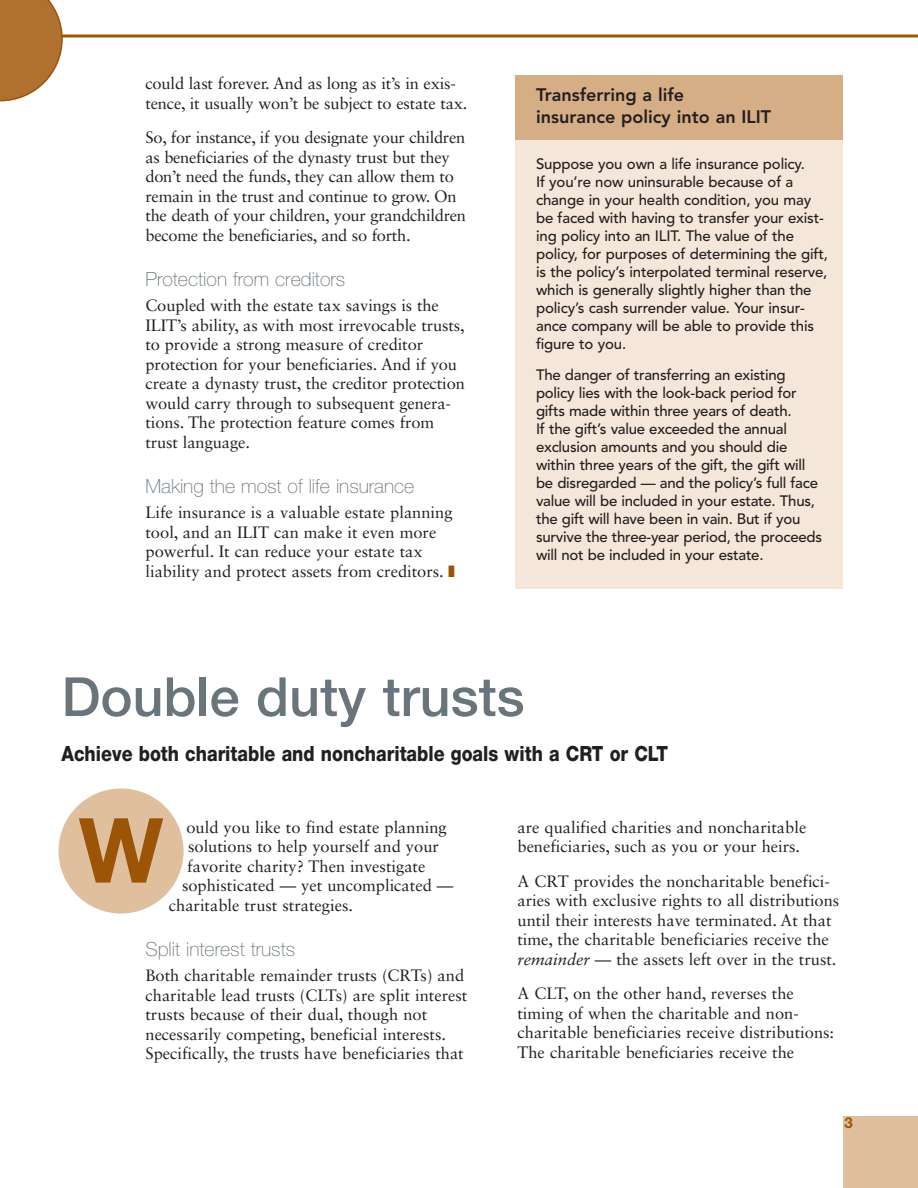
<style>
.page{position:relative;width:918px;height:1188px;background:#fff}
.page>*{position:absolute;margin:0;border:0;box-sizing:border-box;transform-origin:0 0}
.t1{font:700 90px "Helvetica Neue LT Std";color:#9c5506}
.t2{font:500 54px "Helvetica Neue LT Std";color:#6a747b}
.t3{font:800 21px "Helvetica Neue LT Std";color:#231f20;scale:.85 1}
.t4{font:100 19.5px "Helvetica Neue LT Std";color:#6a747b}
.t5{font:800 18px/22.5px "Avenir LT Std";color:#231f20}
.t6{font:16.5px/19.5px "Sabon LT Std";color:#231f20}
.t7{font:500 15px/18px "Avenir LT Std";letter-spacing:-.015em;color:#231f20}
.t8{font:700 15px "Helvetica Neue LT Std";color:#9c5506}
.s1{color:#9c5506}
.s2{font-style:italic}
</style>
<div class="page">
<div style="left:843px;top:1116px;width:75px;height:72px;background:#e0bf9f"></div>
<div style="left:58px;top:788px;width:126px;height:126px;background:#e0bf9f;border-radius:50%"></div>
<div style="left:515px;top:75px;width:328px;height:513px;background:#f4e7d9"></div>
<div style="left:515px;top:75px;width:328px;height:65px;background:#d6ae86"></div>
<svg style="left:63px;top:34px;width:855px;height:4px"></svg>
<svg style="left:0;top:0;width:63px;height:101px"></svg>
<p class="t6" style="left:146px;top:75px;width:323px">could last forever. And as long as it’s in exis&shy;tence, it usually won’t be subject to estate tax.</p>
<p class="t6" style="left:146px;top:129px;width:322px">So, for instance, if you designate your children as beneficiaries of the dynasty trust but they don’t need the funds, they can allow them to remain in the trust and continue to grow. On the death of your children, your grandchildren become the beneficiaries, and so forth.</p>
<p class="t4" style="left:146px;top:272px;width:201px">Protection from creditors</p>
<p class="t6" style="left:146px;top:297px;width:321px">Coupled with the estate tax savings is the ILIT’s ability, as with most irrevocable trusts, to provide a strong measure of creditor protection for your beneficiaries. And if you create a dynasty trust, the creditor protection would carry through to subsequent genera&shy;tions. The protection feature comes from trust language.</p>
<p class="t4" style="left:146px;top:479px;width:270px">Making the most of life insurance</p>
<p class="t6" style="left:146px;top:504px;width:311px">Life insurance is a valuable estate planning tool, and an ILIT can make it even more powerful. It can reduce your estate tax liability and protect assets from creditors. <span class="s1">❚</span></p>
<p class="t5" style="left:536px;top:85px;width:237px">Transferring a life<br>insurance policy into an ILIT</p>
<p class="t7" style="left:536px;top:156px;width:293px">Suppose you own a life insurance policy.<br>If you’re now uninsurable because of a change in your health condition, you may be faced with having to transfer your exist&shy;ing policy into an ILIT. The value of the policy, for purposes of determining the gift, is the policy’s interpolated terminal reserve, which is generally slightly higher than the policy’s cash surrender value. Your insur&shy;ance company will be able to provide this figure to you.</p>
<p class="t7" style="left:536px;top:367px;width:288px">The danger of transferring an existing policy lies with the look-back period for gifts made within three years of death.<br>If the gift’s value exceeded the annual exclusion amounts and you should die within three years of the gift, the gift will be disregarded — and the policy’s full face value will be included in your estate. Thus, the gift will have been in vain. But if you survive the three-year period, the proceeds will not be included in your estate.</p>
<h2 class="t2" style="left:62px;top:677px;width:465px">Double duty trusts</h2>
<p class="t3" style="left:62px;top:746px;width:715px">Achieve both charitable and noncharitable goals with a CRT or CLT</p>
<h1 class="t1" style="left:79px;top:818px;width:86px">W</h1>
<p class="t6" style="left:186px;top:818px;width:262px">ould you like to find estate planning</p>
<p class="t6" style="left:188px;top:838px;width:252px">solutions to help yourself and your</p>
<p class="t6" style="left:187px;top:857px;width:240px">favorite charity? Then investigate</p>
<p class="t6" style="left:182px;top:877px;width:273px">sophisticated — yet uncomplicated —</p>
<p class="t6" style="left:169px;top:896px;width:186px">charitable trust strategies.</p>
<p class="t4" style="left:146px;top:942px;width:151px">Split interest trusts</p>
<p class="t6" style="left:145px;top:967px;width:323px">Both charitable remainder trusts (CRTs) and charitable lead trusts (CLTs) are split interest trusts because of their dual, though not necessarily competing, beneficial interests.<br>Specifically, the trusts have beneficiaries that</p>
<p class="t6" style="left:517px;top:818px;width:290px">are qualified charities and noncharitable beneficiaries, such as you or your heirs.</p>
<p class="t6" style="left:517px;top:872px;width:323px">A CRT provides the noncharitable benefici&shy;aries with exclusive rights to all distributions until their interests have terminated. At that time, the charitable beneficiaries receive the <span class="s2">remainder</span> — the assets left over in the trust.</p>
<p class="t6" style="left:518px;top:985px;width:318px">A CLT, on the other hand, reverses the timing of when the charitable and non&shy;charitable beneficiaries receive distributions:<br>The charitable beneficiaries receive the</p>
<p class="t8" style="left:844px;top:1117px;width:10px">3</p>
</div>
